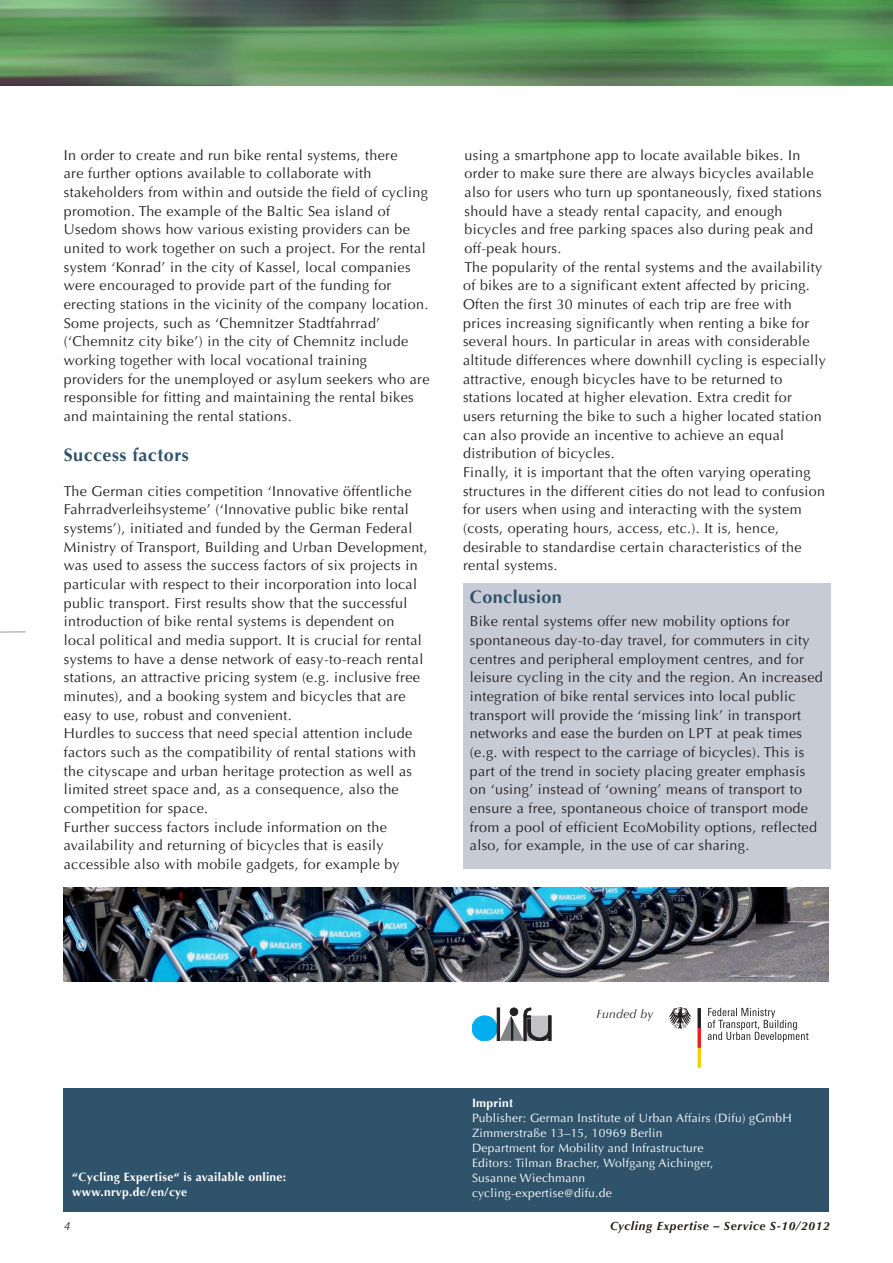
<style>
.page{position:relative;width:893px;height:1263px;background:#fff}
.page>*{position:absolute;margin:0;border:0;box-sizing:border-box;transform-origin:0 0}
.t1{font:700 18px "Optima LT";letter-spacing:.025em;color:#30536c}
.t2{font:14.25px/18.6px "Optima LT";letter-spacing:.025em;color:#231f20}
.t3{font:12px/15px "Optima LT";letter-spacing:.025em;color:#fff}
.t4{font:700 12px/15px "Optima LT";letter-spacing:.025em;color:#fff}
.t5{font:italic 700 12px "Optima LT";letter-spacing:.05em;color:#241e1b}
.t6{font:italic 12px "Optima LT";letter-spacing:.025em;color:#231f20}
</style>
<div class="page">
<img style="left:0;top:0;width:893px;height:85px">
<div style="left:64px;top:1089px;width:765px;height:123px;background:#30536c"></div>
<svg style="left:0;top:631px;width:26px;height:1px"></svg>
<div style="left:463px;top:583px;width:368px;height:285px;background:#c7cbd6"></div>
<div style="left:472px;top:1016px;width:25px;height:25px;background:#00aeef;border-radius:50%"></div>
<div style="left:472px;top:1016px;width:25px;height:25px;border:1px solid #00aeef;border-radius:50%"></div>
<div style="left:497px;top:1008px;width:3px;height:33px;border:1px solid #231f20"></div>
<svg style="left:500px;top:1008px;width:51px;height:33px"></svg>
<svg style="left:669px;top:1007px;width:32px;height:61px"></svg>
<svg style="left:708px;top:1008px;width:100px;height:34px"></svg>
<img style="left:64px;top:888px;width:765px;height:93px">
<p class="t2" style="left:64px;top:146px;width:367px">In order to create and run bike rental systems, there<br>are further options available to collaborate with stakeholders from within and outside the field of cycling promotion. The example of the Baltic Sea island of Usedom shows how various existing providers can be united to work together on such a project. For the rental system ‘Konrad’ in the city of Kassel, local companies were encouraged to provide part of the funding for erecting stations in the vicinity of the company location.<br>Some projects, such as ‘Chemnitzer Stadtfahrrad’ (‘Chemnitz city bike’) in the city of Chemnitz include working together with local vocational training providers for the unemployed or asylum seekers who are responsible for fitting and maintaining the rental bikes and maintaining the rental stations.</p>
<p class="t1" style="left:64px;top:444px;width:126px">Success factors</p>
<p class="t2" style="left:64px;top:482px;width:366px">The German cities competition ‘Innovative öffentliche Fahrradverleihsysteme’ (‘Innovative public bike rental systems’), initiated and funded by the German Federal Ministry of Transport, Building and Urban Development, was used to assess the success factors of six projects in particular with respect to their incorporation into local public transport. First results show that the successful introduction of bike rental systems is dependent on local political and media support. It is crucial for rental systems to have a dense network of easy-to-reach rental stations, an attractive pricing system (e.g. inclusive free minutes), and a booking system and bicycles that are easy to use, robust and convenient.<br>Hurdles to success that need special attention include factors such as the compatibility of rental stations with the cityscape and urban heritage protection as well as limited street space and, as a consequence, also the competition for space.<br>Further success factors include information on the availability and returning of bicycles that is easily accessible also with mobile gadgets, for example by</p>
<p class="t2" style="left:463px;top:146px;width:364px">using a smartphone app to locate available bikes. In order to make sure there are always bicycles available also for users who turn up spontaneously, fixed stations should have a steady rental capacity, and enough bicycles and free parking spaces also during peak and off-peak hours.<br>The popularity of the rental systems and the availability of bikes are to a significant extent affected by pricing.<br>Often the first 30 minutes of each trip are free with prices increasing significantly when renting a bike for several hours. In particular in areas with considerable altitude differences where downhill cycling is especially attractive, enough bicycles have to be returned to stations located at higher elevation. Extra credit for users returning the bike to such a higher located station can also provide an incentive to achieve an equal distribution of bicycles.<br>Finally, it is important that the often varying operating structures in the different cities do not lead to confusion for users when using and interacting with the system (costs, operating hours, access, etc.). It is, hence, desirable to standardise certain characteristics of the rental systems.</p>
<p class="t1" style="left:470px;top:586px;width:94px">Conclusion</p>
<p class="t2" style="left:470px;top:612px;width:354px">Bike rental systems offer new mobility options for spontaneous day-to-day travel, for commuters in city centres and peripheral employment centres, and for leisure cycling in the city and the region. An increased integration of bike rental services into local public transport will provide the ‘missing link’ in transport networks and ease the burden on LPT at peak times (e.g. with respect to the carriage of bicycles). This is part of the trend in society placing greater emphasis on ‘using’ instead of ‘owning’ means of transport to ensure a free, spontaneous choice of transport mode from a pool of efficient EcoMobility options, reflected also, for example, in the use of car sharing.</p>
<p class="t4" style="left:72px;top:1170px;width:215px">“Cycling Expertise“ is available online: www.nrvp.de/en/cye</p>
<p class="t6" style="left:596px;top:1007px;width:59px">Funded by</p>
<p class="t4" style="left:472px;top:1095px;width:43px">Imprint</p>
<p class="t3" style="left:472px;top:1111px;width:321px">Publisher: German Institute of Urban Affairs (Difu) gGmbH Zimmerstraße 13–15, 10969 Berlin<br>Department for Mobility and Infrastructure<br>Editors: Tilman Bracher, Wolfgang Aichinger,<br>Susanne Wiechmann<br>cycling-expertise@difu.de</p>
<p class="t6" style="left:64px;top:1218px;width:8px">4</p>
<p class="t5" style="left:610px;top:1218px;width:221px">Cycling Expertise – Service S-10/2012</p>
</div>
